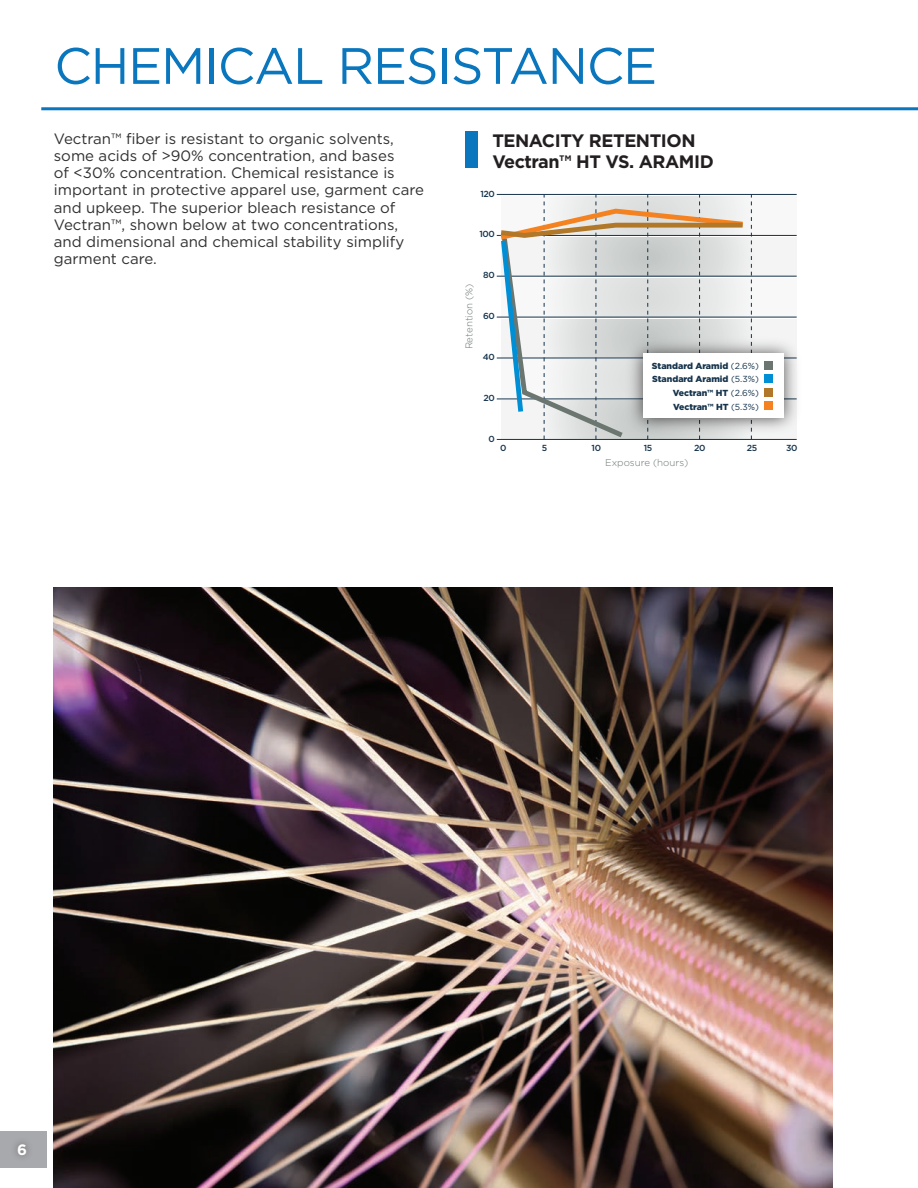
<style>
.page{position:relative;width:918px;height:1188px;background:#fff}
.page>*{position:absolute;margin:0;border:0;box-sizing:border-box;transform-origin:0 0}
.t1{font:51px "Gotham";letter-spacing:-.025em;color:#0976bd}
.t2{font:700 18px/20.7px "Gotham";letter-spacing:-.025em;color:#231f20}
.t3{font:15px/17.2px "Gotham";color:#312f30}
.t4{font:700 15px "Gotham";color:#fff}
.t5{font:300 9.75px "Gotham";color:#6b7671}
.t6{font:900 8.7px/13.6px "Gotham";color:#15334c;text-align:right}
.t7{font:500 8.7px "Gotham";letter-spacing:-.05em;color:#15334c}
.s1{font-weight:400}
</style>
<div class="page">
<div style="left:0;top:1131px;width:47px;height:37px;background:#a8a9ad"></div>
<div style="left:10px;top:1136px;width:24px;height:26px;background:#231f20;opacity:.5"></div>
<hr style="left:41px;top:107px;width:877px;height:3px;background:#0976bd">
<div style="left:465px;top:132px;width:12px;height:36px;background:#0976bd"></div>
<div style="left:501px;top:196px;width:295px;height:39px;background:#f8f8f8"></div>
<hr style="left:497px;top:194px;width:299px;height:1px;background:#15334c">
<div style="left:501px;top:319px;width:295px;height:39px;background:#f3f4f3"></div>
<div style="left:501px;top:278px;width:295px;height:39px;background:#f8f8f8"></div>
<div style="left:501px;top:237px;width:295px;height:39px;background:#f3f4f3"></div>
<hr style="left:497px;top:235px;width:299px;height:1px;background:#15334c">
<hr style="left:497px;top:276px;width:299px;height:1px;background:#15334c">
<hr style="left:497px;top:317px;width:299px;height:1px;background:#15334c">
<hr style="left:497px;top:439px;width:299px;height:1px;background:#15334c">
<img style="left:752px;top:332px;width:45px;height:107px">
<div style="left:643px;top:354px;width:140px;height:64px;background:#fff"></div>
<div style="left:764px;top:361px;width:9px;height:9px;background:#6b7671"></div>
<div style="left:764px;top:374px;width:9px;height:9px;background:#008fd4"></div>
<div style="left:764px;top:388px;width:9px;height:8px;background:#b1782a"></div>
<div style="left:764px;top:401px;width:9px;height:9px;background:#f58220"></div>
<svg style="left:496px;top:194px;width:256px;height:246px"></svg>
<img style="left:54px;top:587px;width:778px;height:601px">
<h1 class="t1" style="left:54px;top:33px;width:604px">CHEMICAL RESISTANCE</h1>
<p class="t3" style="left:54px;top:129px;width:372px">Vectran™ fiber is resistant to organic solvents, some acids of &gt;90% concentration, and bases<br>of &lt;30% concentration. Chemical resistance is important in protective apparel use, garment care and upkeep. The superior bleach resistance of Vectran™, shown below at two concentrations, and dimensional and chemical stability simplify garment care.</p>
<p class="t2" style="left:492px;top:131px;width:223px">TENACITY RETENTION<br>Vectran™ HT VS. ARAMID</p>
<p class="t7" style="left:480px;top:188px;width:16px">120</p>
<p class="t7" style="left:479px;top:229px;width:17px">100</p>
<p class="t5" style="left:463px;top:349px;width:67px;rotate:-90deg">Retention (%)</p>
<p class="t7" style="left:483px;top:269px;width:13px">80</p>
<p class="t7" style="left:483px;top:310px;width:13px">60</p>
<p class="t7" style="left:483px;top:351px;width:13px">40</p>
<p class="t7" style="left:483px;top:392px;width:13px">20</p>
<p class="t6" style="left:652px;top:358px;width:108px">Standard Aramid <span class="s1">(2.6%)<br></span>Standard Aramid <span class="s1">(5.3%)<br></span>Vectran™ HT <span class="s1">(2.6%)<br></span>Vectran™ HT <span class="s1">(5.3%)</span></p>
<p class="t7" style="left:488px;top:433px;width:8px">0</p>
<p class="t7" style="left:500px;top:442px;width:8px">0</p>
<p class="t7" style="left:542px;top:442px;width:7px">5</p>
<p class="t7" style="left:591px;top:442px;width:11px">10</p>
<p class="t7" style="left:644px;top:442px;width:10px">15</p>
<p class="t7" style="left:694px;top:442px;width:13px">20</p>
<p class="t7" style="left:746px;top:442px;width:12px">25</p>
<p class="t7" style="left:786px;top:442px;width:13px">30</p>
<p class="t5" style="left:605px;top:456px;width:84px">Exposure (hours)</p>
<p class="t4" style="left:17px;top:1139px;width:11px">6</p>
</div>
